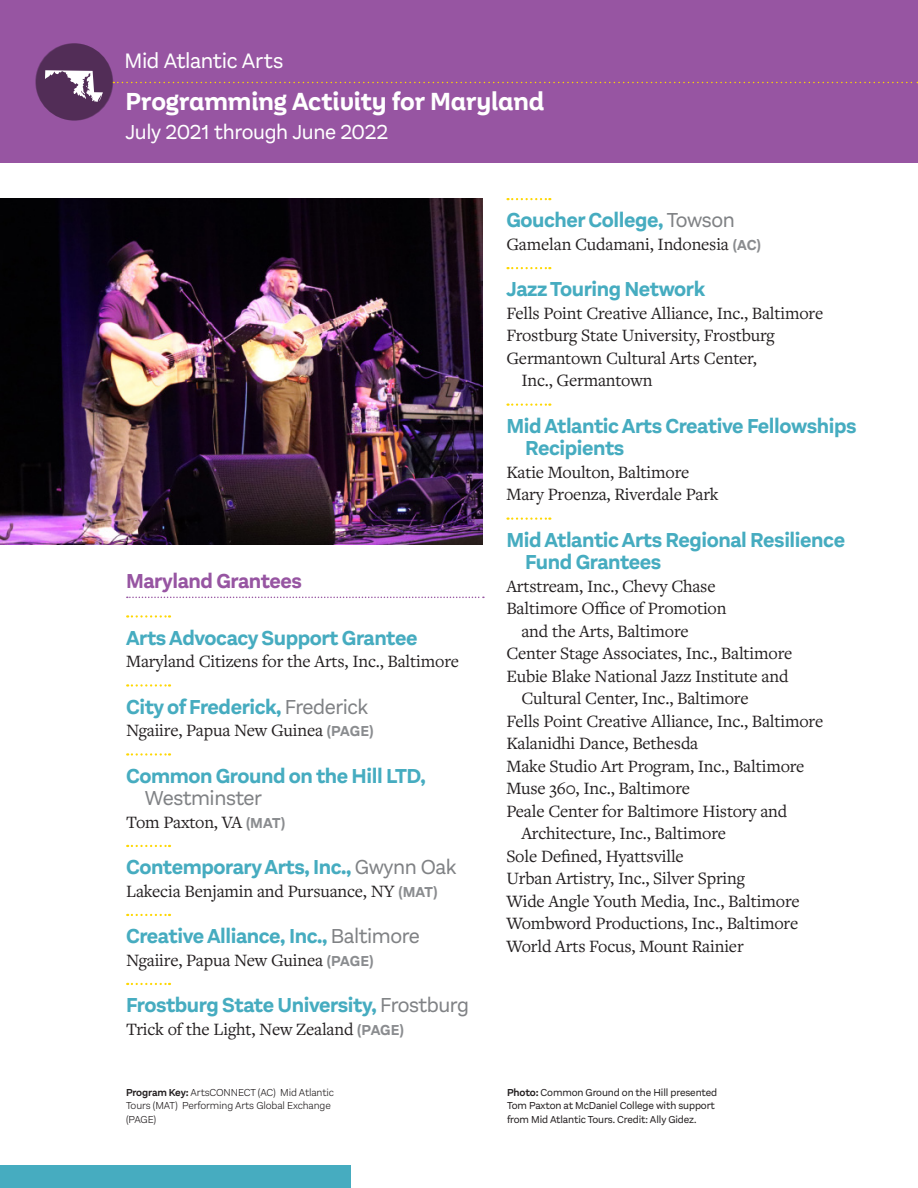
<style>
.page{position:relative;width:918px;height:1188px;background:#fff}
.page>*{position:absolute;margin:0;border:0;box-sizing:border-box;transform-origin:0 0}
.Pg2_Head_1{font:700 25.5px "Aestetico Informal";letter-spacing:-.005em;color:#fff}
.Pg2_MAA{font:21.75px "Aestetico";letter-spacing:-.015em;color:#fff}
.Grantee_names_w_rule{font:700 21px/22.5px "Aestetico";letter-spacing:-.02em;color:#46acc0}
.Pg2_Head_2{font:21px "Aestetico";letter-spacing:-.02em;color:#fff}
.Pg2_Subhead{font:700 21px "Aestetico";letter-spacing:-.02em;color:#9755a2}
.Grantee_text{font:18px/22.5px "Freight Text Pro";letter-spacing:-.01em;color:#231f20}
.Caption_BK{font:10.5px/13.5px "Aestetico";letter-spacing:-.01em;color:#231f20}
.Caption_BK-2{font:300 10.5px/13.5px "Aestetico";letter-spacing:-.01em;color:#231f20}
.s1{font-weight:400;color:#808285}
.s2{font-family:"Aestetico";font-weight:700;font-size:15px;color:#8a8c8f}
.s3{font-weight:600}
</style>
<div class="page">
<div style="left:0;top:0;width:918px;height:163px;background:#9755a2"></div>
<svg style="left:113px;top:82px;width:805px;height:1px"></svg>
<div style="left:0;top:1166px;width:351px;height:22px;background:#46acc0"></div>
<svg style="left:127px;top:597px;width:357px;height:1px"></svg>
<svg style="left:127px;top:615px;width:43px;height:3px"></svg>
<svg style="left:127px;top:684px;width:43px;height:3px"></svg>
<svg style="left:127px;top:753px;width:43px;height:3px"></svg>
<svg style="left:127px;top:845px;width:43px;height:2px"></svg>
<svg style="left:127px;top:914px;width:43px;height:2px"></svg>
<svg style="left:127px;top:983px;width:43px;height:2px"></svg>
<img style="left:0;top:198px;width:483px;height:346px">
<svg style="left:508px;top:198px;width:42px;height:2px"></svg>
<svg style="left:508px;top:267px;width:42px;height:2px"></svg>
<svg style="left:508px;top:404px;width:42px;height:2px"></svg>
<svg style="left:508px;top:518px;width:42px;height:2px"></svg>
<div style="left:35px;top:43px;width:77px;height:77px;background:#522d57;border-radius:50%"></div>
<svg style="left:45px;top:70px;width:58px;height:32px"></svg>
<p class="Pg2_MAA" style="left:124px;top:49px;width:160px">Mid Atlantic Arts</p>
<p class="Pg2_Head_1" style="left:125px;top:86px;width:421px">Programming Activity for Maryland</p>
<p class="Pg2_Head_2" style="left:125px;top:120px;width:264px">July 2021 through June 2022</p>
<p class="Pg2_Subhead" style="left:126px;top:568px;width:177px">Maryland Grantees</p>
<p class="Grantee_names_w_rule" style="left:126px;top:627px;width:293px">Arts Advocacy Support Grantee</p>
<p class="Grantee_text" style="left:126px;top:649px;width:334px">Maryland Citizens for the Arts, Inc., Baltimore</p>
<p class="Grantee_names_w_rule" style="left:126px;top:696px;width:244px">City of Frederick, <span class="s1">Frederick</span></p>
<p class="Grantee_text" style="left:126px;top:718px;width:249px">Ngaiire, Papua New Guinea <span class="s2">(PAGE)</span></p>
<p class="Grantee_names_w_rule" style="left:145px;top:765px;width:283px;text-indent:-19px">Common Ground on the Hill LTD,<br><span class="s1">Westminster</span></p>
<p class="Grantee_text" style="left:126px;top:810px;width:161px">Tom Paxton, VA <span class="s2">(MAT)</span></p>
<p class="Grantee_names_w_rule" style="left:126px;top:856px;width:332px">Contemporary Arts, Inc., <span class="s1">Gwynn Oak</span></p>
<p class="Grantee_text" style="left:126px;top:879px;width:313px">Lakecia Benjamin and Pursuance, NY <span class="s2">(MAT)</span></p>
<p class="Grantee_names_w_rule" style="left:126px;top:925px;width:295px">Creative Alliance, Inc., <span class="s1">Baltimore</span></p>
<p class="Grantee_text" style="left:126px;top:948px;width:249px">Ngaiire, Papua New Guinea <span class="s2">(PAGE)</span></p>
<p class="Grantee_names_w_rule" style="left:126px;top:994px;width:344px">Frostburg State University, <span class="s1">Frostburg</span></p>
<p class="Grantee_text" style="left:126px;top:1017px;width:279px">Trick of the Light, New Zealand <span class="s2">(PAGE)</span></p>
<p class="Grantee_names_w_rule" style="left:506px;top:209px;width:230px">Goucher College, <span class="s1">Towson</span></p>
<p class="Grantee_text" style="left:506px;top:232px;width:256px">Gamelan Cudamani, Indonesia <span class="s2">(AC)</span></p>
<p class="Grantee_names_w_rule" style="left:506px;top:278px;width:200px">Jazz Touring Network</p>
<p class="Grantee_text" style="left:506px;top:301px;width:318px">Fells Point Creative Alliance, Inc., Baltimore</p>
<p class="Grantee_text" style="left:506px;top:324px;width:270px">Frostburg State University, Frostburg</p>
<p class="Grantee_text" style="left:521px;top:346px;width:237px;text-indent:-15px">Germantown Cultural Arts Center,<br>Inc., Germantown</p>
<p class="Grantee_names_w_rule" style="left:525px;top:415px;width:333px;text-indent:-19px">Mid Atlantic Arts Creative Fellowships<br>Recipients</p>
<p class="Grantee_text" style="left:506px;top:460px;width:185px">Katie Moulton, Baltimore</p>
<p class="Grantee_text" style="left:506px;top:483px;width:214px">Mary Proenza, Riverdale Park</p>
<p class="Grantee_names_w_rule" style="left:525px;top:529px;width:322px;text-indent:-19px">Mid Atlantic Arts Regional Resilience<br>Fund Grantees</p>
<p class="Grantee_text" style="left:506px;top:574px;width:211px">Artstream, Inc., Chevy Chase</p>
<p class="Grantee_text" style="left:521px;top:597px;width:207px;text-indent:-15px">Baltimore Office of Promotion and the Arts, Baltimore</p>
<p class="Grantee_text" style="left:506px;top:642px;width:288px">Center Stage Associates, Inc., Baltimore</p>
<p class="Grantee_text" style="left:521px;top:664px;width:269px;text-indent:-15px">Eubie Blake National Jazz Institute and<br>Cultural Center, Inc., Baltimore</p>
<p class="Grantee_text" style="left:506px;top:709px;width:318px">Fells Point Creative Alliance, Inc., Baltimore</p>
<p class="Grantee_text" style="left:506px;top:732px;width:193px">Kalanidhi Dance, Bethesda</p>
<p class="Grantee_text" style="left:506px;top:754px;width:300px">Make Studio Art Program, Inc., Baltimore</p>
<p class="Grantee_text" style="left:506px;top:777px;width:185px">Muse 360, Inc., Baltimore</p>
<p class="Grantee_text" style="left:521px;top:799px;width:267px;text-indent:-15px">Peale Center for Baltimore History and<br>Architecture, Inc., Baltimore</p>
<p class="Grantee_text" style="left:506px;top:844px;width:179px">Sole Defined, Hyattsville</p>
<p class="Grantee_text" style="left:506px;top:867px;width:240px">Urban Artistry, Inc., Silver Spring</p>
<p class="Grantee_text" style="left:506px;top:889px;width:295px">Wide Angle Youth Media, Inc., Baltimore</p>
<p class="Grantee_text" style="left:506px;top:912px;width:293px">Wombword Productions, Inc., Baltimore</p>
<p class="Grantee_text" style="left:506px;top:934px;width:239px">World Arts Focus, Mount Rainier</p>
<p class="Caption_BK-2" style="left:126px;top:1085px;width:210px"><span class="s3">Program Key:</span> ArtsCONNECT (AC) Mid Atlantic<br>Tours (MAT) Performing Arts Global Exchange (PAGE)</p>
<p class="Caption_BK" style="left:507px;top:1086px;width:212px"><span class="s3">Photo:</span> Common Ground on the Hill presented<br>Tom Paxton at McDaniel College with support from Mid Atlantic Tours. Credit: Ally Gidez.</p>
</div>
